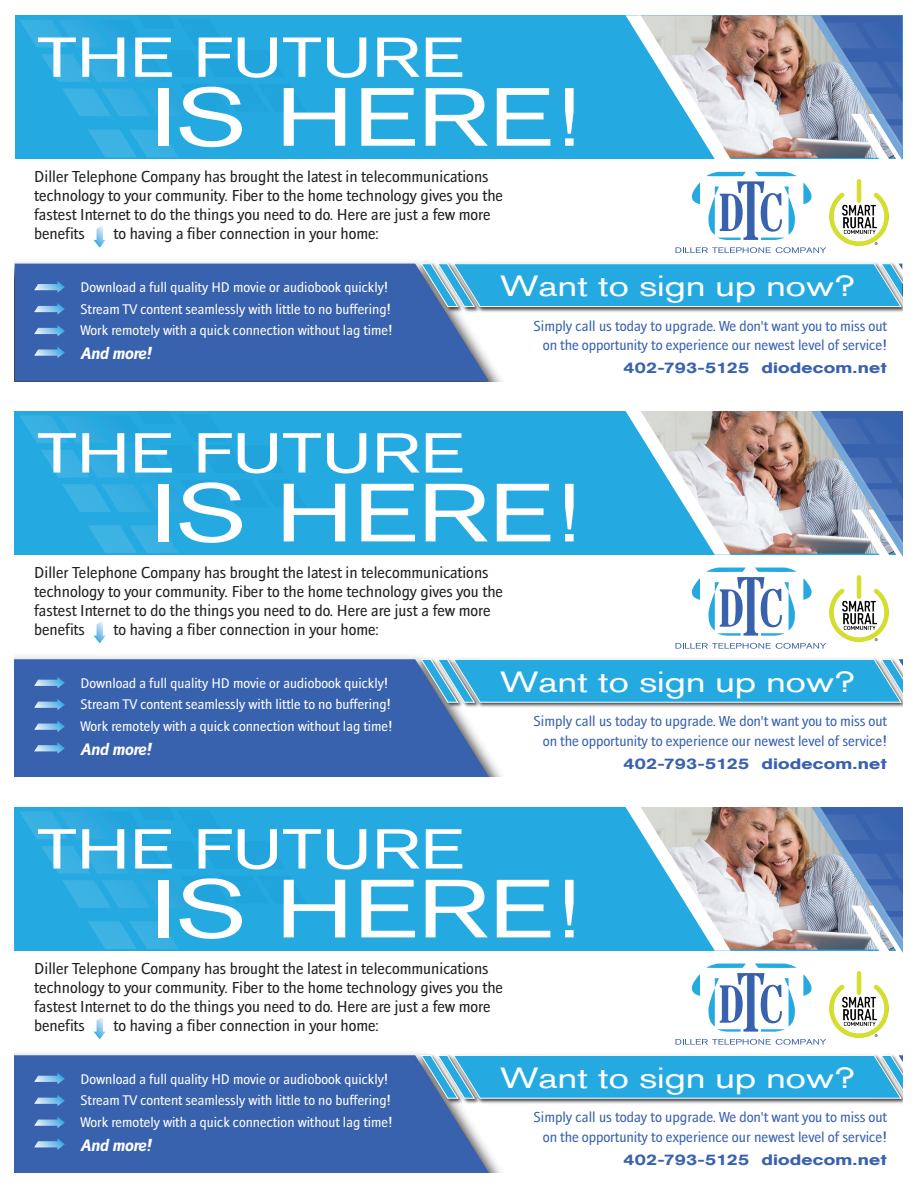
<style>
.page{position:relative;width:918px;height:1188px;background:#fff}
.page>*{position:absolute;margin:0;border:0;box-sizing:border-box;transform-origin:0 0}
.t1{font:81.6px "Akzidenz Grotesk BE";letter-spacing:-.005em;color:#fff;scale:1.32 1}
.t2{font:55.65px "Akzidenz Grotesk BE";letter-spacing:-.005em;color:#fff;scale:1.32 1}
.t3{font:29.1px "Akzidenz Grotesk BE";letter-spacing:-.01em;color:#fff;scale:1.32 1}
.t4{font:italic 700 17.25px "Anvers Rg";color:#fff}
.t5{font:16.5px/19px "Anvers Rg";color:#231f20}
.t6{font:15px/19.4px "Anvers Rg";color:#3962ae;text-align:right}
.t7{font:500 15px "AG Schulbuch BQ";letter-spacing:.01em;color:#3962ae;scale:1.32 1}
.t8{font:14.55px/21.5px "Anvers Rg";color:#fff}
</style>
<div class="page">
<img style="left:15px;top:262px;width:486px;height:119px">
<div style="left:15px;top:264px;width:474px;height:117px;background:#3962ae"></div>
<div style="left:15px;top:15px;width:887px;height:144px;background:#24aae1"></div>
<svg style="left:20px;top:20px;width:158px;height:137px"></svg>
<svg style="left:34px;top:281px;width:31px;height:12px"></svg>
<svg style="left:34px;top:303px;width:31px;height:12px"></svg>
<svg style="left:34px;top:325px;width:31px;height:12px"></svg>
<svg style="left:34px;top:347px;width:31px;height:11px"></svg>
<img style="left:482px;top:308px;width:395px;height:6px">
<img style="left:466px;top:308px;width:16px;height:6px">
<img style="left:877px;top:308px;width:25px;height:4px">
<img style="left:418px;top:262px;width:48px;height:52px">
<svg style="left:420px;top:262px;width:482px;height:46px;background:#3daedd"></svg>
<svg style="left:94px;top:226px;width:12px;height:22px"></svg>
<img style="left:841px;top:240px;width:37px;height:6px">
<svg style="left:675px;top:247px;width:151px;height:6px"></svg>
<img style="left:626px;top:15px;width:276px;height:225px">
<div style="left:15px;top:659px;width:489px;height:118px;background:#3962ae"></div>
<div style="left:15px;top:411px;width:887px;height:144px;background:#24aae1"></div>
<svg style="left:20px;top:415px;width:158px;height:138px"></svg>
<svg style="left:34px;top:677px;width:31px;height:11px"></svg>
<svg style="left:34px;top:699px;width:31px;height:11px"></svg>
<svg style="left:34px;top:721px;width:31px;height:11px"></svg>
<svg style="left:34px;top:742px;width:31px;height:12px"></svg>
<img style="left:482px;top:657px;width:395px;height:53px">
<img style="left:466px;top:657px;width:16px;height:53px">
<img style="left:877px;top:703px;width:25px;height:4px">
<img style="left:418px;top:656px;width:48px;height:54px">
<svg style="left:420px;top:658px;width:482px;height:45px;background:#3cafdf"></svg>
<svg style="left:94px;top:621px;width:12px;height:22px"></svg>
<img style="left:841px;top:636px;width:37px;height:5px">
<svg style="left:675px;top:643px;width:151px;height:6px"></svg>
<img style="left:625px;top:411px;width:277px;height:225px">
<div style="left:15px;top:1055px;width:489px;height:118px;background:#3962ae"></div>
<div style="left:15px;top:807px;width:887px;height:144px;background:#24aae1"></div>
<svg style="left:20px;top:811px;width:158px;height:138px"></svg>
<svg style="left:34px;top:1073px;width:31px;height:11px"></svg>
<svg style="left:34px;top:1095px;width:31px;height:11px"></svg>
<svg style="left:34px;top:1117px;width:31px;height:11px"></svg>
<svg style="left:34px;top:1138px;width:31px;height:12px"></svg>
<img style="left:482px;top:1099px;width:395px;height:6px">
<img style="left:466px;top:1099px;width:16px;height:6px">
<img style="left:877px;top:1099px;width:25px;height:5px">
<img style="left:418px;top:1052px;width:48px;height:53px">
<svg style="left:420px;top:1054px;width:482px;height:45px;background:#3cafdf"></svg>
<svg style="left:94px;top:1017px;width:12px;height:22px"></svg>
<img style="left:841px;top:1032px;width:37px;height:5px">
<svg style="left:675px;top:1039px;width:151px;height:6px"></svg>
<img style="left:625px;top:807px;width:277px;height:225px">
<h2 class="t2" style="left:37px;top:24px;width:325px">THE FUTURE</h2>
<h1 class="t1" style="left:151px;top:69px;width:328px">IS HERE!</h1>
<p class="t5" style="left:34px;top:167px;width:470px">Diller Telephone Company has brought the latest in telecommunications technology to your community. Fiber to the home technology gives you the fastest Internet to do the things you need to do. Here are just a few more benefits</p>
<p class="t5" style="left:113px;top:224px;width:267px">to having a fiber connection in your home:</p>
<p class="t8" style="left:80px;top:276px;width:314px">Download a full quality HD movie or audiobook quickly!<br>Stream TV content seamlessly with little to no buffering!<br>Work remotely with a quick connection without lag time!</p>
<p class="t4" style="left:81px;top:344px;width:72px">And more!</p>
<h3 class="t3" style="left:500px;top:269px;width:271px">Want to sign up now?</h3>
<p class="t6" style="left:534px;top:316px;width:355px">Simply call us today to upgrade. We don't want you to miss out on the opportunity to experience our newest level of service!</p>
<p class="t7" style="left:624px;top:359px;width:201px">402-793-5125 diodecom.net</p>
<h2 class="t2" style="left:37px;top:420px;width:325px">THE FUTURE</h2>
<h1 class="t1" style="left:151px;top:464px;width:328px">IS HERE!</h1>
<p class="t5" style="left:34px;top:563px;width:470px">Diller Telephone Company has brought the latest in telecommunications technology to your community. Fiber to the home technology gives you the fastest Internet to do the things you need to do. Here are just a few more benefits</p>
<p class="t5" style="left:113px;top:620px;width:267px">to having a fiber connection in your home:</p>
<p class="t8" style="left:80px;top:672px;width:314px">Download a full quality HD movie or audiobook quickly!<br>Stream TV content seamlessly with little to no buffering!<br>Work remotely with a quick connection without lag time!</p>
<p class="t4" style="left:81px;top:739px;width:72px">And more!</p>
<h3 class="t3" style="left:500px;top:665px;width:271px">Want to sign up now?</h3>
<p class="t6" style="left:534px;top:712px;width:355px">Simply call us today to upgrade. We don't want you to miss out on the opportunity to experience our newest level of service!</p>
<p class="t7" style="left:624px;top:754px;width:201px">402-793-5125 diodecom.net</p>
<h2 class="t2" style="left:37px;top:816px;width:325px">THE FUTURE</h2>
<h1 class="t1" style="left:151px;top:860px;width:328px">IS HERE!</h1>
<p class="t5" style="left:34px;top:959px;width:470px">Diller Telephone Company has brought the latest in telecommunications technology to your community. Fiber to the home technology gives you the fastest Internet to do the things you need to do. Here are just a few more benefits</p>
<p class="t5" style="left:113px;top:1016px;width:267px">to having a fiber connection in your home:</p>
<p class="t8" style="left:80px;top:1068px;width:314px">Download a full quality HD movie or audiobook quickly!<br>Stream TV content seamlessly with little to no buffering!<br>Work remotely with a quick connection without lag time!</p>
<p class="t4" style="left:81px;top:1135px;width:72px">And more!</p>
<h3 class="t3" style="left:500px;top:1061px;width:271px">Want to sign up now?</h3>
<p class="t6" style="left:534px;top:1108px;width:355px">Simply call us today to upgrade. We don't want you to miss out on the opportunity to experience our newest level of service!</p>
<p class="t7" style="left:624px;top:1150px;width:201px">402-793-5125 diodecom.net</p>
</div>
